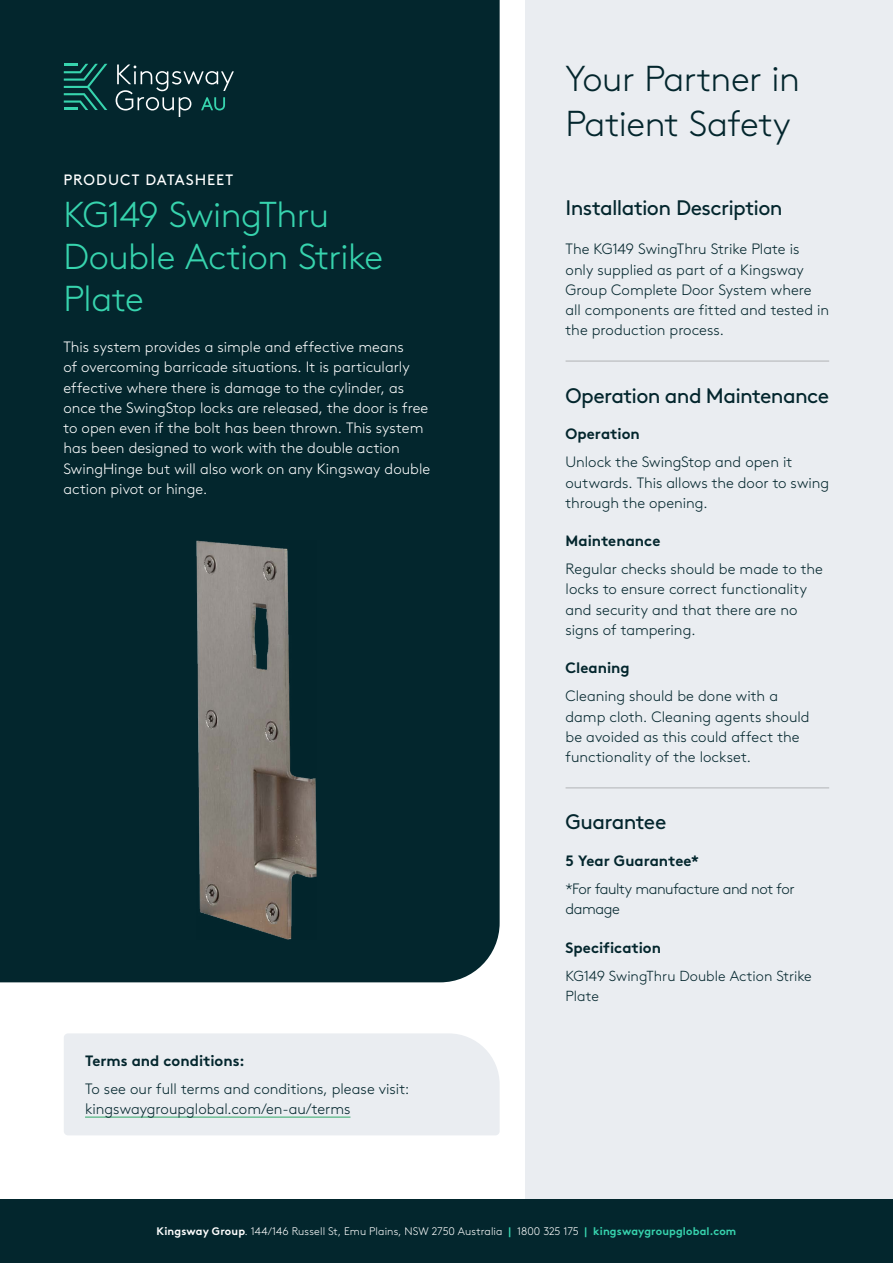
<style>
.page{position:relative;width:893px;height:1263px;background:#fff}
.page>*{position:absolute;margin:0;border:0;box-sizing:border-box;transform-origin:0 0}
.t1{font:300 36px/42px "Brown Pro";letter-spacing:-.015em;color:#37d4ae}
.t2{font:300 36px/45px "Brown Pro";letter-spacing:-.015em;color:#03262d}
.t3{font:21px "Brown Pro";letter-spacing:-.03em;color:#03262d}
.t4{font:300 15px/20.2px "Brown Pro";color:#03262d}
.t5{font:300 15px/20.2px "Brown Pro";color:#fff}
.t6{font:700 15px "Brown Pro";color:#03262d}
.t7{font:300 15px/20.2px "Brown Pro";letter-spacing:-.03em;color:#03262d}
.t8{font:15px "Brown Pro";letter-spacing:.065em;color:#fff}
.t9{font:300 14.55px/20.2px "Brown Pro";letter-spacing:-.005em;color:#03262d}
.t10{font:300 10.95px "Brown Pro";letter-spacing:.005em;color:#fff}
.s1{font-weight:700}
.s2{font-weight:700;color:#37d4ae}
</style>
<div class="page">
<div style="left:525px;top:0;width:368px;height:1263px;background:#eaedf1"></div>
<div style="left:0;top:0;width:500px;height:982px;background:#03262d"></div>
<div style="left:64px;top:1033px;width:436px;height:102px;background:#eaedf1"></div>
<hr style="left:85px;top:1116px;width:265px;height:2px;background:#6dbe95">
<hr style="left:566px;top:788px;width:263px;height:1px;background:#282827">
<hr style="left:566px;top:361px;width:263px;height:1px;background:#282827">
<img style="left:196px;top:541px;width:120px;height:399px">
<div style="left:0;top:1199px;width:893px;height:64px;background:#03262d"></div>
<svg style="left:64px;top:64px;width:43px;height:46px;background:#10544f"></svg>
<svg style="left:116px;top:65px;width:118px;height:52px;background:#24454a"></svg>
<p class="t8" style="left:63px;top:169px;width:171px">PRODUCT DATASHEET</p>
<h1 class="t1" style="left:63px;top:191px;width:321px">KG149 SwingThru<br>Double Action Strike<br>Plate</h1>
<p class="t5" style="left:63px;top:336px;width:368px">This system provides a simple and effective means<br>of overcoming barricade situations. It is particularly effective where there is damage to the cylinder, as once the SwingStop locks are released, the door is free to open even if the bolt has been thrown. This system has been designed to work with the double action SwingHinge but will also work on any Kingsway double action pivot or hinge.</p>
<p class="t6" style="left:85px;top:1048px;width:161px">Terms and conditions:</p>
<p class="t4" style="left:85px;top:1077px;width:326px">To see our full terms and conditions, please visit: kingswaygroupglobal.com/en-au/terms</p>
<h1 class="t2" style="left:566px;top:53px;width:236px">Your Partner in<br>Patient Safety</h1>
<h2 class="t3" style="left:566px;top:192px;width:219px">Installation Description</h2>
<p class="t4" style="left:566px;top:238px;width:265px">The KG149 SwingThru Strike Plate is only supplied as part of a Kingsway Group Complete Door System where all components are fitted and tested in the production process.</p>
<h2 class="t3" style="left:566px;top:379px;width:265px">Operation and Maintenance</h2>
<p class="t6" style="left:566px;top:422px;width:76px">Operation</p>
<p class="t4" style="left:566px;top:451px;width:265px">Unlock the SwingStop and open it outwards. This allows the door to swing through the opening.</p>
<p class="t6" style="left:566px;top:529px;width:96px">Maintenance</p>
<p class="t4" style="left:566px;top:558px;width:259px">Regular checks should be made to the locks to ensure correct functionality and security and that there are no signs of tampering.</p>
<p class="t6" style="left:566px;top:656px;width:66px">Cleaning</p>
<p class="t4" style="left:566px;top:685px;width:246px">Cleaning should be done with a damp cloth. Cleaning agents should be avoided as this could affect the functionality of the lockset.</p>
<h2 class="t3" style="left:566px;top:806px;width:102px">Guarantee</h2>
<p class="t6" style="left:566px;top:848px;width:135px">5 Year Guarantee*</p>
<p class="t7" style="left:566px;top:877px;width:231px">*For faulty manufacture and not for damage</p>
<p class="t6" style="left:566px;top:936px;width:97px">Specification</p>
<p class="t9" style="left:566px;top:965px;width:248px">KG149 SwingThru Double Action Strike<br>Plate</p>
<p class="t10" style="left:157px;top:1223px;width:581px"><span class="s1">Kingsway Group</span>. 144/146 Russell St, Emu Plains, NSW 2750 Australia <span class="s2">|</span> 1800 325 175 <span class="s2">| kingswaygroupglobal.com</span></p>
</div>
